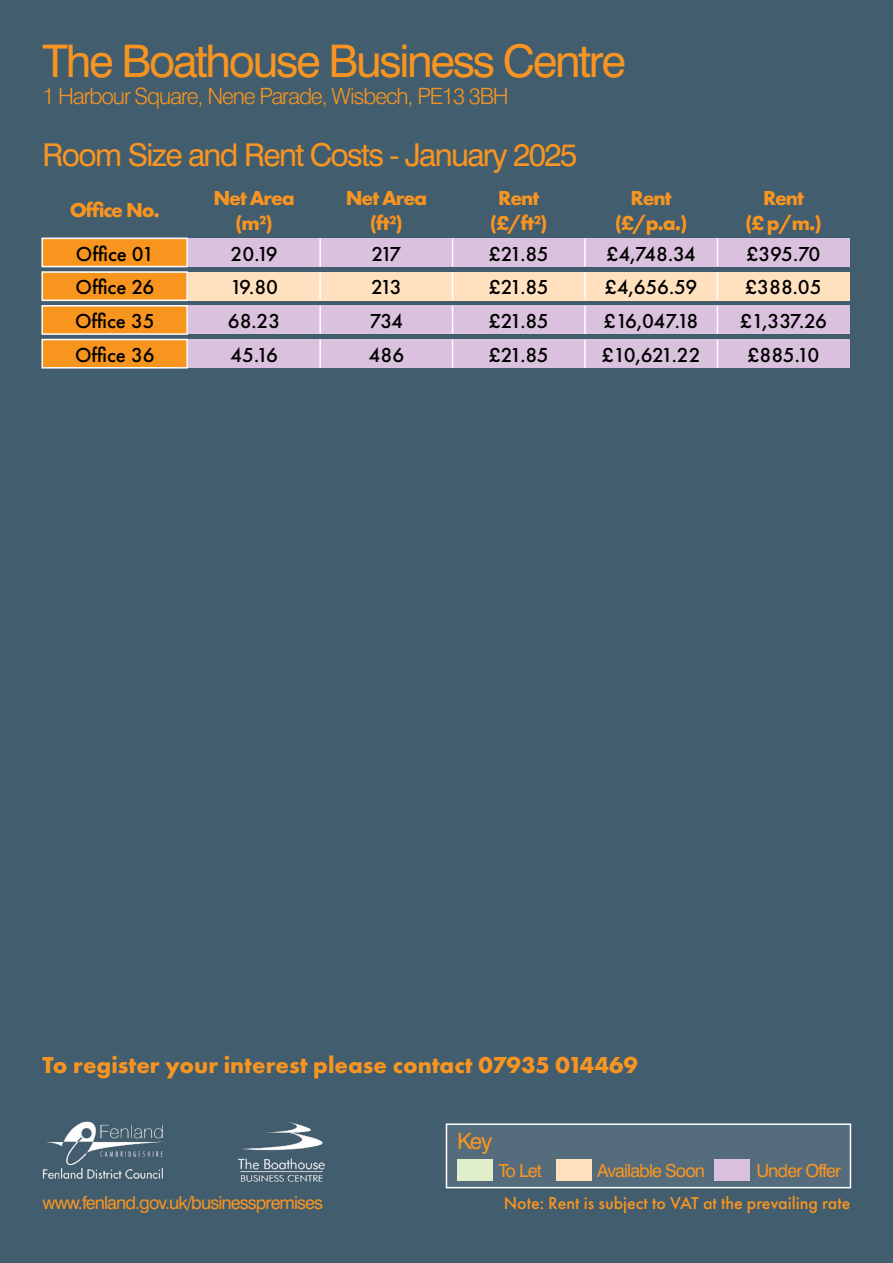
<style>
.page{position:relative;width:893px;height:1263px;background:#425d6e}
.page>*{position:absolute;margin:0;border:0;box-sizing:border-box;transform-origin:0 0}
.t1{font:45px "Swiss 721 Roman";letter-spacing:-.05em;color:#f89521}
.t2{font:31.5px "Swiss 721 Roman";letter-spacing:-.05em;color:#f89521}
.t3{font:700 24px "Futura PT";color:#f89521}
.t4{font:300 22.5px "Swiss 721";letter-spacing:-.05em;color:#f89521}
.t5{font:22.5px "Swiss 721 Roman";color:#f89521}
.Para_-_Cell_Style{font:500 21px "Futura PT";letter-spacing:-.025em;color:#000}
.Para_-_Table_Header{font:700 21px/25.2px "Futura PT";letter-spacing:-.05em;color:#f89521;text-align:center}
.t6{font:18px "Swiss 721 Roman";letter-spacing:-.05em;color:#f89521}
.t7{font:500 18px "Futura PT";color:#f89521}
</style>
<div class="page">
<img style="left:43px;top:1121px;width:121px;height:58px">
<img style="left:238px;top:1122px;width:87px;height:60px">
<div style="left:446px;top:1124px;width:404px;height:64px;background:#546c7c"></div>
<div style="left:446px;top:1123px;width:405px;height:65px;border:2px solid #fff"></div>
<div style="left:457px;top:1158px;width:35px;height:22px;background:#e1eecb"></div>
<div style="left:556px;top:1158px;width:35px;height:22px;background:#ffe1c0"></div>
<div style="left:715px;top:1158px;width:35px;height:22px;background:#dac1dd"></div>
<div style="left:41px;top:238px;width:147px;height:29px;background:#f8951f;border:2px solid #fff"></div>
<div style="left:188px;top:238px;width:662px;height:29px;background:#dac1dd"></div>
<hr style="left:319px;top:238px;width:2px;height:28px;background:#fff">
<svg style="left:452px;top:238px;width:1px;height:28px"></svg>
<hr style="left:584px;top:238px;width:2px;height:28px;background:#fff">
<svg style="left:717px;top:238px;width:1px;height:28px"></svg>
<div style="left:41px;top:271px;width:147px;height:30px;background:#f8951f;border:2px solid #fff"></div>
<div style="left:188px;top:272px;width:662px;height:28px;background:#ffe1c0"></div>
<hr style="left:319px;top:272px;width:2px;height:28px;background:#fff">
<svg style="left:452px;top:272px;width:1px;height:28px"></svg>
<hr style="left:584px;top:272px;width:2px;height:28px;background:#fff">
<svg style="left:717px;top:272px;width:1px;height:28px"></svg>
<div style="left:41px;top:305px;width:147px;height:30px;background:#f8951f;border:2px solid #fff"></div>
<div style="left:188px;top:306px;width:662px;height:28px;background:#dac1dd"></div>
<hr style="left:319px;top:306px;width:2px;height:28px;background:#fff">
<svg style="left:452px;top:306px;width:1px;height:28px"></svg>
<hr style="left:584px;top:306px;width:2px;height:28px;background:#fff">
<svg style="left:717px;top:306px;width:1px;height:28px"></svg>
<div style="left:41px;top:339px;width:147px;height:30px;background:#f8951f;border:2px solid #fff"></div>
<div style="left:188px;top:339px;width:662px;height:29px;background:#dac1dd"></div>
<hr style="left:319px;top:340px;width:2px;height:28px;background:#fff">
<svg style="left:452px;top:340px;width:1px;height:28px"></svg>
<hr style="left:584px;top:340px;width:2px;height:28px;background:#fff">
<svg style="left:717px;top:340px;width:1px;height:28px"></svg>
<p class="t1" style="left:43px;top:33px;width:585px">The Boathouse Business Centre</p>
<p class="t4" style="left:43px;top:82px;width:468px">1 Harbour Square, Nene Parade, Wisbech, PE13 3BH</p>
<p class="t2" style="left:43px;top:136px;width:536px">Room Size and Rent Costs - January 2025</p>
<p class="Para_-_Table_Header" style="left:70px;top:197px;width:92px">Office No.</p>
<p class="Para_-_Table_Header" style="left:213px;top:184px;width:83px">Net Area (m²)</p>
<p class="Para_-_Table_Header" style="left:346px;top:184px;width:83px">Net Area</p>
<p class="Para_-_Table_Header" style="left:370px;top:210px;width:35px">(ft²)</p>
<p class="Para_-_Table_Header" style="left:498px;top:184px;width:43px">Rent</p>
<p class="Para_-_Table_Header" style="left:490px;top:210px;width:59px">(£/ft²)</p>
<p class="Para_-_Table_Header" style="left:631px;top:184px;width:43px">Rent</p>
<p class="Para_-_Table_Header" style="left:615px;top:210px;width:74px">(£/p.a.)</p>
<p class="Para_-_Table_Header" style="left:763px;top:184px;width:43px">Rent</p>
<p class="Para_-_Table_Header" style="left:745px;top:210px;width:78px">(£ p/m.)</p>
<p class="Para_-_Cell_Style" style="left:76px;top:241px;width:79px">Office 01</p>
<p class="Para_-_Cell_Style" style="left:231px;top:241px;width:49px">20.19</p>
<p class="Para_-_Cell_Style" style="left:371px;top:241px;width:31px">217</p>
<p class="Para_-_Cell_Style" style="left:489px;top:241px;width:62px">£21.85</p>
<p class="Para_-_Cell_Style" style="left:606px;top:241px;width:91px">£4,748.34</p>
<p class="Para_-_Cell_Style" style="left:746px;top:241px;width:76px">£395.70</p>
<p class="Para_-_Cell_Style" style="left:76px;top:275px;width:80px">Office 26</p>
<p class="Para_-_Cell_Style" style="left:230px;top:275px;width:50px">19.80</p>
<p class="Para_-_Cell_Style" style="left:371px;top:275px;width:32px">213</p>
<p class="Para_-_Cell_Style" style="left:489px;top:275px;width:62px">£21.85</p>
<p class="Para_-_Cell_Style" style="left:605px;top:275px;width:94px">£4,656.59</p>
<p class="Para_-_Cell_Style" style="left:745px;top:275px;width:78px">£388.05</p>
<p class="Para_-_Cell_Style" style="left:75px;top:308px;width:81px">Office 35</p>
<p class="Para_-_Cell_Style" style="left:228px;top:308px;width:54px">68.23</p>
<p class="Para_-_Cell_Style" style="left:370px;top:308px;width:35px">734</p>
<p class="Para_-_Cell_Style" style="left:489px;top:308px;width:62px">£21.85</p>
<p class="Para_-_Cell_Style" style="left:604px;top:308px;width:96px">£16,047.18</p>
<p class="Para_-_Cell_Style" style="left:740px;top:308px;width:88px">£1,337.26</p>
<p class="Para_-_Cell_Style" style="left:75px;top:342px;width:81px">Office 36</p>
<p class="Para_-_Cell_Style" style="left:230px;top:342px;width:49px">45.16</p>
<p class="Para_-_Cell_Style" style="left:369px;top:342px;width:37px">486</p>
<p class="Para_-_Cell_Style" style="left:489px;top:342px;width:62px">£21.85</p>
<p class="Para_-_Cell_Style" style="left:602px;top:342px;width:100px">£10,621.22</p>
<p class="Para_-_Cell_Style" style="left:748px;top:342px;width:73px">£885.10</p>
<p class="t3" style="left:43px;top:1049px;width:597px">To register your interest please contact 07935 014469</p>
<p class="t5" style="left:457px;top:1127px;width:37px">Key</p>
<p class="t6" style="left:498px;top:1159px;width:45px">To Let</p>
<p class="t6" style="left:597px;top:1159px;width:109px">Available Soon</p>
<p class="t6" style="left:756px;top:1159px;width:86px">Under Offer</p>
<p class="t6" style="left:43px;top:1191px;width:282px">www.fenland.gov.uk/businesspremises</p>
<p class="t7" style="left:504px;top:1192px;width:348px">Note: Rent is subject to VAT at the prevailing rate</p>
</div>
